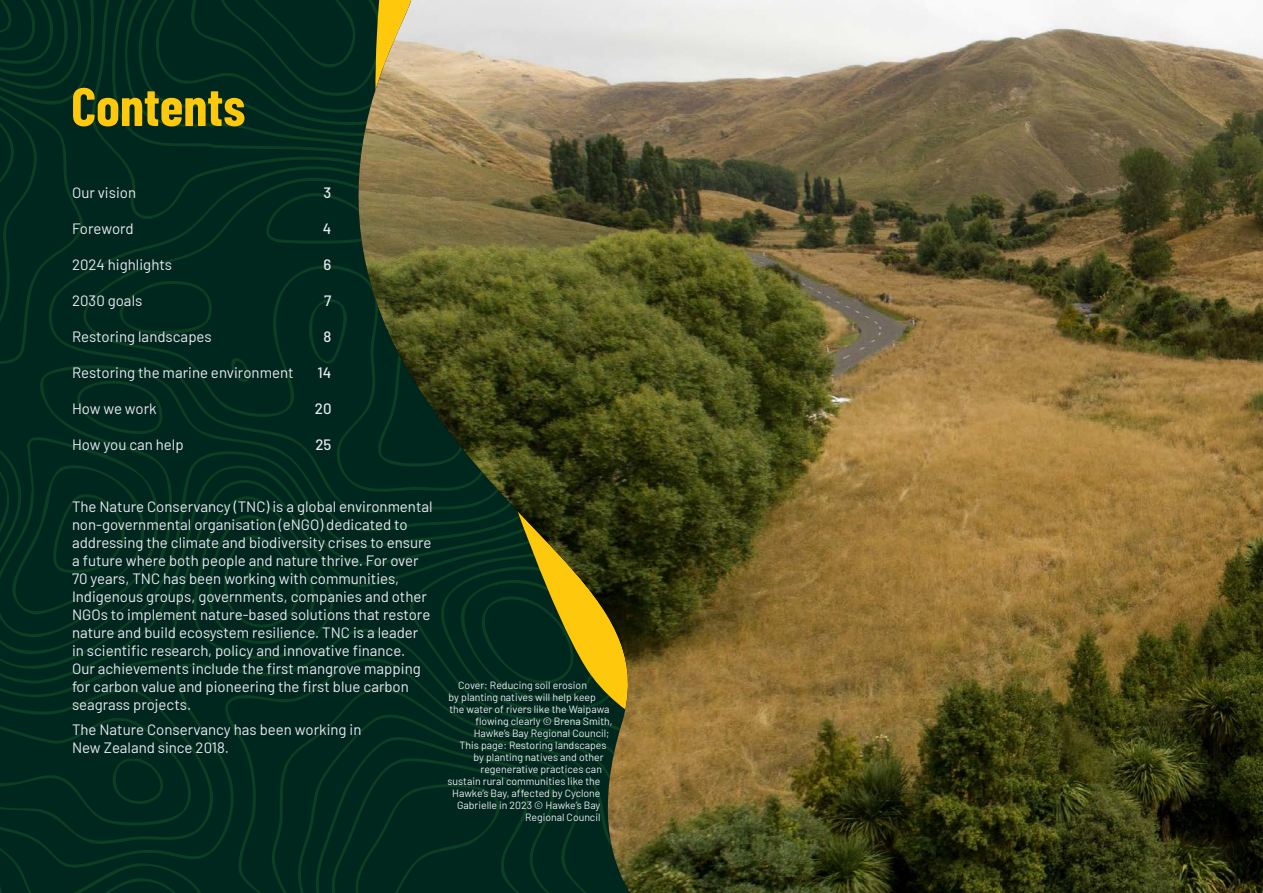
<style>
.page{position:relative;width:1263px;height:893px;background:#fff}
.page>*{position:absolute;margin:0;border:0;box-sizing:border-box;transform-origin:0 0}
.t1{font:700 54px "Barlow Condensed";color:#fec80c}
.Body_-_Barlow{font:15px/18px "Barlow";color:#eae9f3}
.Body{font:15px "Barlow";color:#eae9f3}
.Body-2{font:500 15px "Barlow";color:#eae9f3}
.Captions_Barlow{font:10.5px "Barlow";color:#ededf6}
</style>
<div class="page">
<svg style="left:0;top:0;width:290px;height:893px;background:#01291d"></svg>
<svg style="left:290px;top:0;width:67px;height:893px;background:#01291d"></svg>
<img style="left:357px;top:0;width:906px;height:893px">
<p class="t1" style="left:71px;top:68px;width:176px">Contents</p>
<p class="Body" style="left:72px;top:182px;width:66px">Our vision</p>
<p class="Body-2" style="left:324px;top:182px;width:9px">3</p>
<p class="Body" style="left:72px;top:218px;width:63px">Foreword</p>
<p class="Body-2" style="left:323px;top:218px;width:10px">4</p>
<p class="Body" style="left:72px;top:254px;width:102px">2024 highlights</p>
<p class="Body-2" style="left:324px;top:254px;width:9px">6</p>
<p class="Body" style="left:72px;top:290px;width:72px">2030 goals</p>
<p class="Body-2" style="left:324px;top:290px;width:9px">7</p>
<p class="Body" style="left:72px;top:326px;width:141px">Restoring landscapes</p>
<p class="Body-2" style="left:324px;top:326px;width:9px">8</p>
<p class="Body" style="left:72px;top:362px;width:223px">Restoring the marine environment</p>
<p class="Body-2" style="left:318px;top:362px;width:15px">14</p>
<p class="Body" style="left:72px;top:398px;width:86px">How we work</p>
<p class="Body-2" style="left:315px;top:398px;width:18px">20</p>
<p class="Body" style="left:72px;top:434px;width:113px">How you can help</p>
<p class="Body-2" style="left:315px;top:434px;width:18px">25</p>
<p class="Body_-_Barlow" style="left:72px;top:496px;width:362px">The Nature Conservancy (TNC) is a global environmental non-governmental organisation (eNGO) dedicated to addressing the climate and biodiversity crises to ensure a future where both people and nature thrive. For over 70 years, TNC has been working with communities, Indigenous groups, governments, companies and other NGOs to implement nature-based solutions that restore nature and build ecosystem resilience. TNC is a leader in scientific research, policy and innovative finance.<br>Our achievements include the first mangrove mapping for carbon value and pioneering the first blue carbon seagrass projects.</p>
<p class="Body_-_Barlow" style="left:72px;top:719px;width:291px">The Nature Conservancy has been working in<br>New Zealand since 2018.</p>
<p class="Captions_Barlow" style="left:458px;top:678px;width:130px">Cover: Reducing soil erosion</p>
<p class="Captions_Barlow" style="left:449px;top:690px;width:149px">by planting natives will help keep</p>
<p class="Captions_Barlow" style="left:449px;top:702px;width:162px">the water of rivers like the Waipawa</p>
<p class="Captions_Barlow" style="left:475px;top:714px;width:139px">flowing clearly © Brena Smith,</p>
<p class="Captions_Barlow" style="left:474px;top:726px;width:137px">Hawke’s Bay Regional Council;</p>
<p class="Captions_Barlow" style="left:459px;top:738px;width:148px">This page: Restoring landscapes</p>
<p class="Captions_Barlow" style="left:474px;top:750px;width:131px">by planting natives and other</p>
<p class="Captions_Barlow" style="left:481px;top:762px;width:123px">regenerative practices can</p>
<p class="Captions_Barlow" style="left:447px;top:774px;width:154px">sustain rural communities like the</p>
<p class="Captions_Barlow" style="left:452px;top:786px;width:150px">Hawke’s Bay, affected by Cyclone</p>
<p class="Captions_Barlow" style="left:457px;top:798px;width:145px">Gabrielle in 2023 © Hawke’s Bay</p>
<p class="Captions_Barlow" style="left:525px;top:810px;width:77px">Regional Council</p>
</div>
